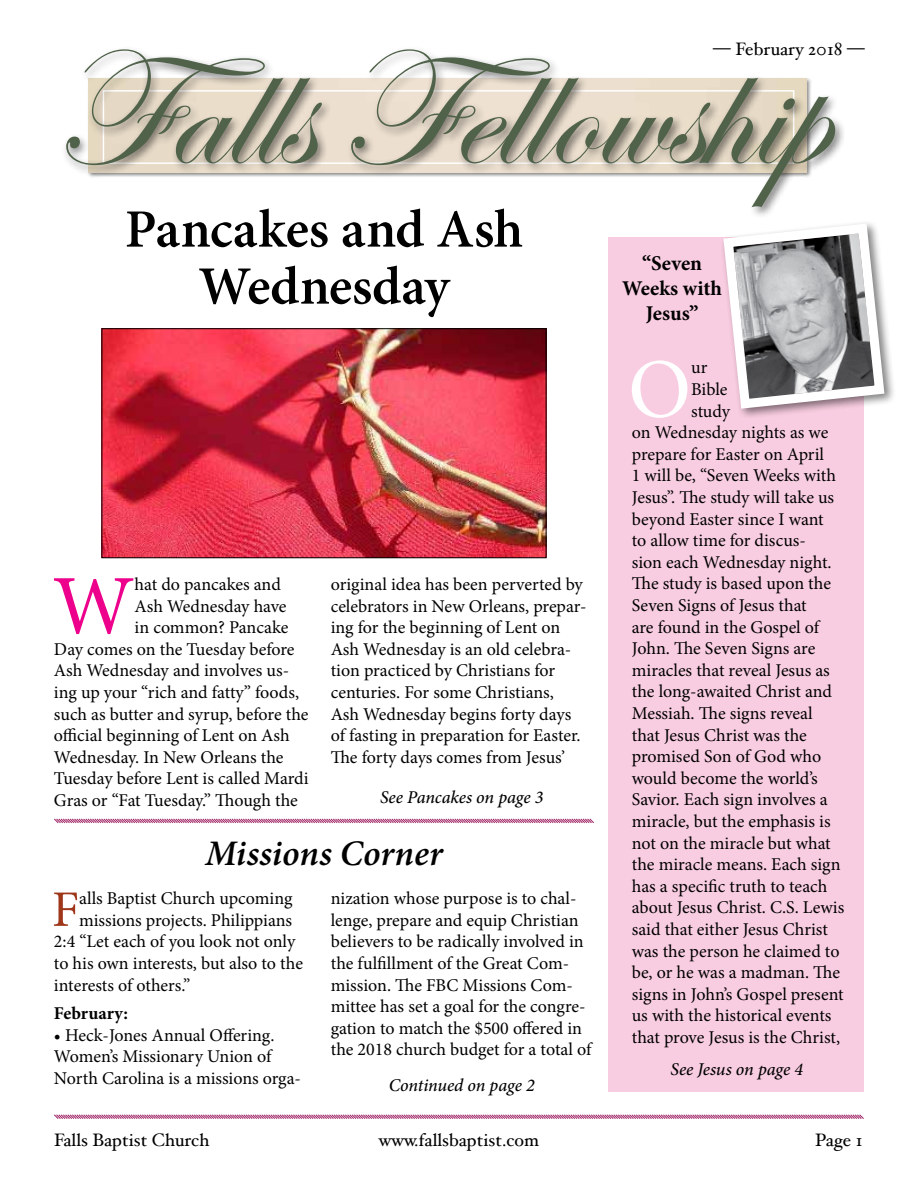
<style>
.page{position:relative;width:918px;height:1188px;background:#fff}
.page>*{position:absolute;margin:0;border:0;box-sizing:border-box;transform-origin:0 0}
.t1{font:168px "Edwardian Script ITC";color:#50624a}
.t2{font:84.45px "Minion Pro";color:#fff}
.t3{font:84.45px "Minion Pro";color:#ec008c}
.t4{font:600 54px/57px "Minion Pro";letter-spacing:-.005em;color:#000;text-align:center}
.t5{font:51.3px "Minion Pro";color:#9f371a}
.t6{font:italic 600 36px "Minion Pro";color:#000}
.t7{font:700 21px/25.2px "Minion Pro";color:#000;text-align:center}
.t8{font:18px/21.6px "Minion Pro";letter-spacing:-.005em;color:#000}
.t9{font:18px "Hoefler Text";color:#000}
.t10{font:italic 500 18px "Minion Pro";letter-spacing:-.005em;color:#000}
.t11{font:700 18px "Minion Pro";letter-spacing:-.005em;color:#000}
</style>
<div class="page">
<div style="left:61px;top:46px;width:785px;height:173px;background:#000;opacity:.5"></div>
<div style="left:608px;top:238px;width:256px;height:854px;background:#f9cde1"></div>
<svg style="left:54px;top:1114px;width:810px;height:5px"></svg>
<svg style="left:54px;top:818px;width:540px;height:5px"></svg>
<div style="left:720px;top:220px;width:176px;height:200px;background:#000;opacity:.5"></div>
<svg style="left:718px;top:220px;width:171px;height:194px"></svg>
<img style="left:104px;top:330px;width:440px;height:226px">
<div style="left:102px;top:328px;width:444px;height:230px;border:1px solid #000"></div>
<p class="t9" style="left:713px;top:38px;width:153px">— February 2018 —</p>
<h1 class="t1" style="left:56px;top:19px;width:770px">Falls Fellowship</h1>
<h3 class="t4" style="left:125px;top:201px;width:400px">Pancakes and Ash<br>Wednesday</h3>
<p class="t7" style="left:622px;top:250px;width:101px">“Seven<br>Weeks with<br>Jesus”</p>
<h2 class="t3" style="left:53px;top:550px;width:84px">W</h2>
<p class="t8" style="left:135px;top:573px;width:148px">hat do pancakes and</p>
<p class="t8" style="left:135px;top:595px;width:153px">Ash Wednesday have</p>
<p class="t8" style="left:135px;top:617px;width:155px">in common? Pancake</p>
<p class="t8" style="left:54px;top:638px;width:242px">Day comes on the Tuesday before</p>
<p class="t8" style="left:54px;top:660px;width:237px">Ash Wednesday and involves us-</p>
<p class="t8" style="left:54px;top:681px;width:247px">ing up your “rich and fatty” foods,</p>
<p class="t8" style="left:54px;top:703px;width:256px">such as butter and syrup, before the</p>
<p class="t8" style="left:54px;top:725px;width:237px">official beginning of Lent on Ash</p>
<p class="t8" style="left:54px;top:746px;width:231px">Wednesday. In New Orleans the</p>
<p class="t8" style="left:54px;top:768px;width:256px">Tuesday before Lent is called Mardi</p>
<p class="t8" style="left:54px;top:789px;width:245px">Gras or “Fat Tuesday.” Though the</p>
<p class="t8" style="left:331px;top:573px;width:257px">original idea has been perverted by celebrators in New Orleans, prepar&shy;ing for the beginning of Lent on Ash Wednesday is an old celebra&shy;tion practiced by Christians for centuries. For some Christians, Ash Wednesday begins forty days of fasting in preparation for Easter.<br>The forty days comes from Jesus’</p>
<p class="t10" style="left:380px;top:785px;width:165px">See Pancakes on page 3</p>
<h3 class="t6" style="left:205px;top:829px;width:239px">Missions Corner</h3>
<h3 class="t5" style="left:52px;top:875px;width:29px">F</h3>
<p class="t8" style="left:79px;top:888px;width:215px">alls Baptist Church upcoming</p>
<p class="t8" style="left:79px;top:909px;width:215px">missions projects. Philippians</p>
<p class="t8" style="left:54px;top:931px;width:243px">2:4 “Let each of you look not only</p>
<p class="t8" style="left:54px;top:953px;width:250px">to his own interests, but also to the</p>
<p class="t8" style="left:54px;top:974px;width:138px">interests of others.”</p>
<p class="t11" style="left:54px;top:1001px;width:76px">February:</p>
<p class="t8" style="left:54px;top:1024px;width:249px">• Heck-Jones Annual Offering.<br>Women’s Missionary Union of<br>North Carolina is a missions orga-</p>
<p class="t8" style="left:331px;top:888px;width:262px">nization whose purpose is to chal&shy;lenge, prepare and equip Christian believers to be radically involved in the fulfillment of the Great Com&shy;mission. The FBC Missions Com&shy;mittee has set a goal for the congre&shy;gation to match the $500 offered in the 2018 church budget for a total of</p>
<p class="t10" style="left:389px;top:1073px;width:147px">Continued on page 2</p>
<h2 class="t2" style="left:628px;top:333px;width:65px">O</h2>
<p class="t8" style="left:691px;top:357px;width:18px">ur</p>
<p class="t8" style="left:691px;top:379px;width:38px">Bible</p>
<p class="t8" style="left:691px;top:400px;width:41px">study</p>
<p class="t8" style="left:632px;top:422px;width:198px">on Wednesday nights as we</p>
<p class="t8" style="left:632px;top:443px;width:194px">prepare for Easter on April</p>
<p class="t8" style="left:632px;top:465px;width:206px">1 will be, “Seven Weeks with</p>
<p class="t8" style="left:632px;top:487px;width:204px">Jesus”. The study will take us</p>
<p class="t8" style="left:632px;top:508px;width:194px">beyond Easter since I want</p>
<p class="t8" style="left:632px;top:530px;width:176px">to allow time for discus-</p>
<p class="t8" style="left:632px;top:551px;width:201px">sion each Wednesday night.</p>
<p class="t8" style="left:632px;top:573px;width:201px">The study is based upon the</p>
<p class="t8" style="left:632px;top:595px;width:176px">Seven Signs of Jesus that</p>
<p class="t8" style="left:632px;top:616px;width:189px">are found in the Gospel of</p>
<p class="t8" style="left:632px;top:638px;width:185px">John. The Seven Signs are</p>
<p class="t8" style="left:632px;top:659px;width:200px">miracles that reveal Jesus as</p>
<p class="t8" style="left:632px;top:681px;width:202px">the long-awaited Christ and</p>
<p class="t8" style="left:632px;top:703px;width:183px">Messiah. The signs reveal</p>
<p class="t8" style="left:632px;top:724px;width:177px">that Jesus Christ was the</p>
<p class="t8" style="left:632px;top:746px;width:191px">promised Son of God who</p>
<p class="t8" style="left:632px;top:767px;width:188px">would become the world’s</p>
<p class="t8" style="left:632px;top:789px;width:197px">Savior. Each sign involves a</p>
<p class="t8" style="left:632px;top:811px;width:200px">miracle, but the emphasis is</p>
<p class="t8" style="left:632px;top:832px;width:200px">not on the miracle but what</p>
<p class="t8" style="left:632px;top:854px;width:210px">the miracle means. Each sign</p>
<p class="t8" style="left:632px;top:875px;width:197px">has a specific truth to teach</p>
<p class="t8" style="left:632px;top:897px;width:214px">about Jesus Christ. C.S. Lewis</p>
<p class="t8" style="left:632px;top:919px;width:198px">said that either Jesus Christ</p>
<p class="t8" style="left:632px;top:940px;width:209px">was the person he claimed to</p>
<p class="t8" style="left:632px;top:962px;width:210px">be, or he was a madman. The</p>
<p class="t8" style="left:632px;top:983px;width:213px">signs in John’s Gospel present</p>
<p class="t8" style="left:632px;top:1005px;width:201px">us with the historical events</p>
<p class="t8" style="left:632px;top:1027px;width:210px">that prove Jesus is the Christ,</p>
<p class="t10" style="left:670px;top:1057px;width:134px">See Jesus on page 4</p>
<p class="t9" style="left:54px;top:1129px;width:157px">Falls Baptist Church</p>
<p class="t9" style="left:379px;top:1129px;width:162px">www.fallsbaptist.com</p>
<p class="t9" style="left:815px;top:1129px;width:49px">Page 1</p>
</div>
